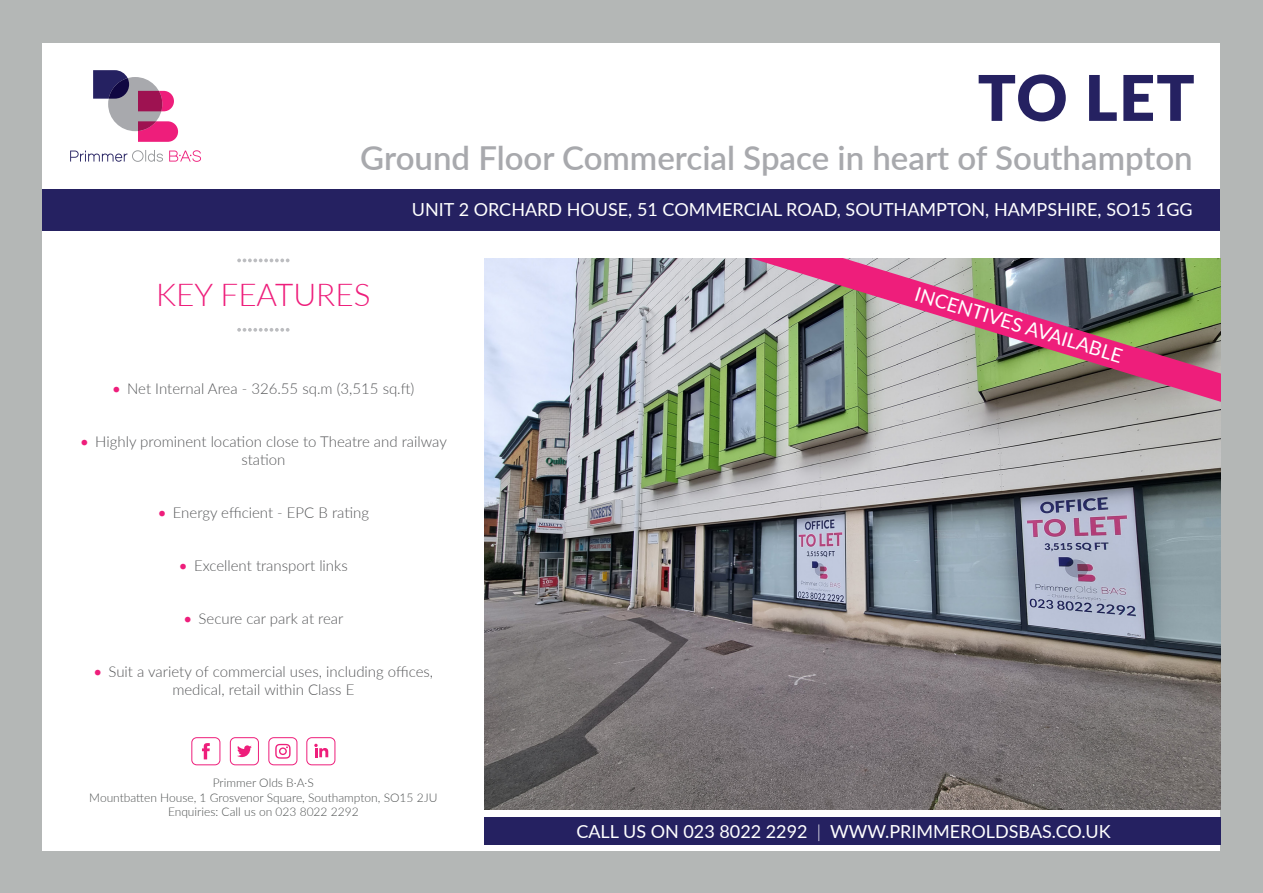
<style>
.page{position:relative;width:1263px;height:893px;background:#b4b7b6}
.page>*{position:absolute;margin:0;border:0;box-sizing:border-box;transform-origin:0 0}
.t1{font:900 63px "Lato";color:#252161}
.t2{font:600 33px "Lato";color:#a8a9ad}
.t3{font:300 31.5px "Lato";color:#ee1e7b}
.t4{font:19.5px "Lato";color:#fff}
.t5{font:18px "Lato";color:#fff}
.t6{font:300 15px/18px "Lato";color:#57585a;text-align:center}
.t7{font:300 12px "Lato";color:#4f5252}
.s1{font-weight:400;color:#ee1e7b}
.s2{font-weight:300}
</style>
<div class="page">
<div style="left:43px;top:43px;width:1177px;height:807px;background:#fff"></div>
<img style="left:484px;top:259px;width:736px;height:550px">
<div style="left:108px;top:77px;width:54px;height:54px;background:#a8a9ad;border-radius:50%"></div>
<svg style="left:93px;top:70px;width:36px;height:29px"></svg>
<svg style="left:138px;top:91px;width:36px;height:20px"></svg>
<svg style="left:138px;top:121px;width:40px;height:21px"></svg>
<svg style="left:70px;top:150px;width:93px;height:12px"></svg>
<svg style="left:169px;top:150px;width:32px;height:12px"></svg>
<div style="left:306px;top:737px;width:29px;height:28px;border:1px solid #ee1e7b;border-radius:5px"></div>
<svg style="left:314px;top:744px;width:14px;height:13px"></svg>
<div style="left:191px;top:737px;width:29px;height:28px;border:1px solid #ee1e7b;border-radius:5px"></div>
<svg style="left:202px;top:743px;width:8px;height:16px"></svg>
<div style="left:268px;top:737px;width:29px;height:28px;border:1px solid #ee1e7b;border-radius:5px"></div>
<svg style="left:275px;top:744px;width:16px;height:15px"></svg>
<div style="left:230px;top:737px;width:29px;height:28px;border:1px solid #ee1e7b;border-radius:5px"></div>
<svg style="left:237px;top:745px;width:15px;height:12px"></svg>
<svg style="left:237px;top:328px;width:53px;height:4px"></svg>
<svg style="left:237px;top:259px;width:53px;height:3px"></svg>
<div style="left:484px;top:817px;width:736px;height:28px;background:#252161"></div>
<img style="left:738px;top:258px;width:483px;height:166px">
<div style="left:43px;top:189px;width:1177px;height:42px;background:#252161"></div>
<p class="t1" style="left:978px;top:51px;width:218px">TO LET</p>
<p class="t2" style="left:360px;top:134px;width:834px">Ground Floor Commercial Space in heart of Southampton</p>
<p class="t3" style="left:156px;top:273px;width:216px">KEY FEATURES</p>
<p class="t5" style="left:412px;top:197px;width:782px">UNIT 2 ORCHARD HOUSE, 51 COMMERCIAL ROAD, SOUTHAMPTON, HAMPSHIRE, SO15 1GG</p>
<p class="t4" style="left:920px;top:280px;width:217px;rotate:17deg">INCENTIVES AVAILABLE</p>
<p class="t6" style="left:112px;top:379px;width:304px"><span class="s1">•</span> Net Internal Area - 326.55 sq.m (3,515 sq.ft)</p>
<p class="t6" style="left:80px;top:432px;width:368px"><span class="s1">•</span> Highly prominent location close to Theatre and railway station</p>
<p class="t6" style="left:158px;top:503px;width:213px"><span class="s1">•</span> Energy efficient - EPC B rating</p>
<p class="t6" style="left:179px;top:556px;width:170px"><span class="s1">•</span> Excellent transport links</p>
<p class="t6" style="left:184px;top:609px;width:161px"><span class="s1">•</span> Secure car park at rear</p>
<p class="t6" style="left:93px;top:662px;width:341px"><span class="s1">•</span> Suit a variety of commercial uses, including offices, medical, retail within Class E</p>
<p class="t7" style="left:213px;top:775px;width:103px">Primmer Olds B·A·S</p>
<p class="t7" style="left:89px;top:789px;width:350px">Mountbatten House, 1 Grosvenor Square, Southampton, SO15 2JU</p>
<p class="t7" style="left:168px;top:803px;width:192px">Enquiries: Call us on 023 8022 2292</p>
<p class="t5" style="left:576px;top:819px;width:536px">CALL US ON 023 8022 2292 <span class="s2">|</span> WWW.PRIMMEROLDSBAS.CO.UK</p>
</div>
